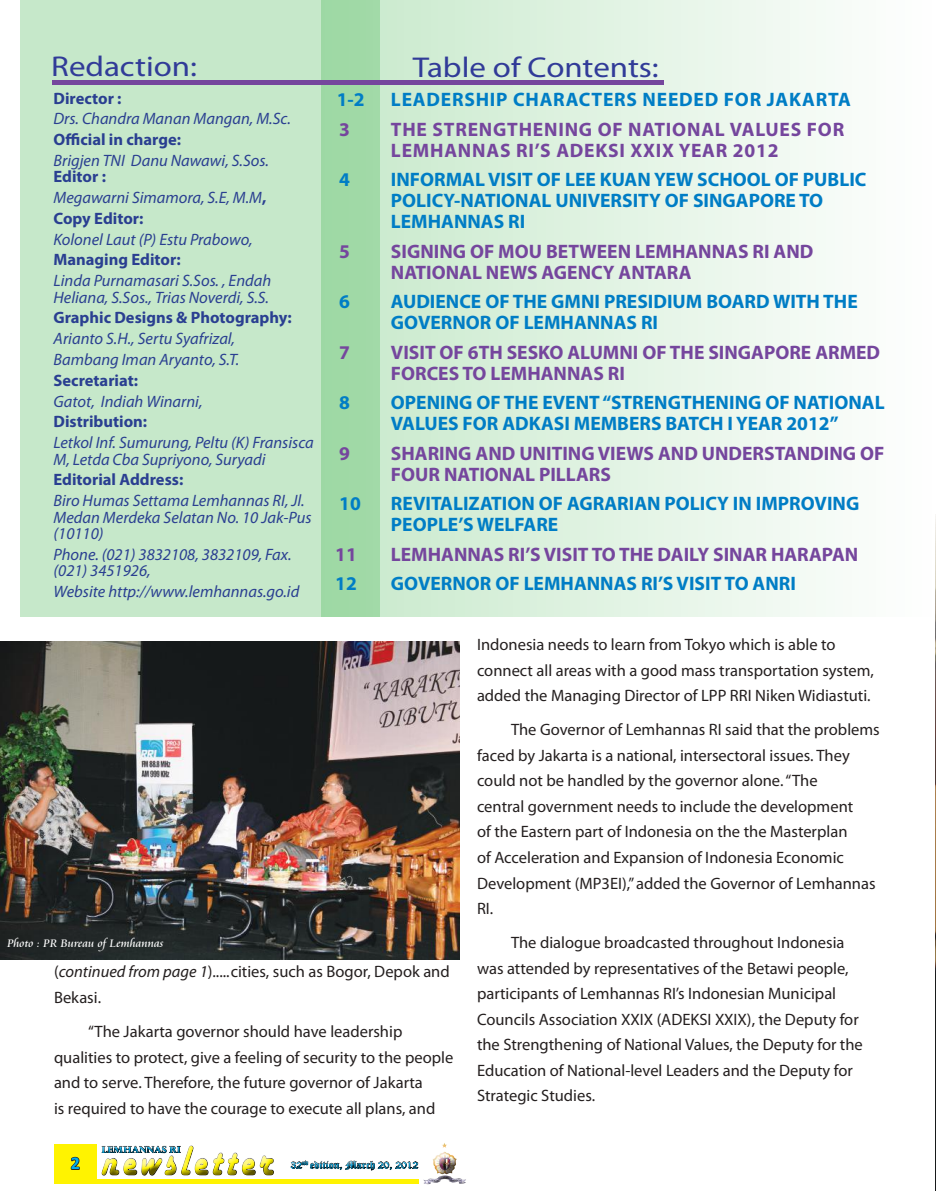
<style>
.page{position:relative;width:936px;height:1191px;background:#fff}
.page>*{position:absolute;margin:0;border:0;box-sizing:border-box;transform-origin:0 0}
.t1{font:43.2px "Harlow Solid";letter-spacing:.13em;color:#fff300;scale:.78 1}
.t2{font:28.8px "Myriad Pro";color:#313b98;scale:1.15 1}
.t3{font:700 19.5px/21px "Myriad Pro";color:#007dc5}
.t4{font:700 19.5px/21px "Myriad Pro";color:#75469d}
.t5{font:700 19.5px/21px "Myriad Pro";letter-spacing:.04em;color:#75469d}
.t6{font:700 19.5px "Myriad Pro";letter-spacing:.04em;color:#007dc5}
.t7{font:700 18px "Calibri";color:#00aeef}
.t8{font:16.5px/25.5px "Myriad Pro";color:#241f1f}
.t9{font:italic 16.5px/16.5px "Myriad Pro";color:#2a3f91}
.t10{font:700 16.5px "Myriad Pro";color:#2a3f91}
.t11{font:12px "Cataneo BT";color:#fff}
.t12{font:10.65px "Old English Text";color:#00aeef;scale:1.06 1}
.t13{font:700 10.65px "Perpetua";color:#00aeef;scale:1.06 1}
.s1{font-weight:700;font-style:normal}
.s2{font-style:italic}
</style>
<div class="page">
<img style="left:935px;top:514px;width:1px;height:677px">
<svg style="left:101px;top:1152px;width:174px;height:32px"></svg>
<div style="left:97px;top:1140px;width:97px;height:20px;background:#241f1f;opacity:.75"></div>
<div style="left:274px;top:1155px;width:162px;height:20px;background:#241f1f;opacity:.75"></div>
<div style="left:412px;top:1131px;width:95px;height:60px;background:#fff"></div>
<div style="left:421px;top:1139px;width:47px;height:46px;background:#241f1f;opacity:.75"></div>
<div style="left:54px;top:1144px;width:43px;height:37px;background:#fff300"></div>
<svg style="left:70px;top:1156px;width:10px;height:14px"></svg>
<hr style="left:54px;top:1179px;width:364px;height:4px;background:#fff300">
<div style="left:322px;top:0;width:613px;height:617px;background:linear-gradient(to right,#c6e8ca,#fff)"></div>
<svg style="left:20px;top:0;width:359px;height:617px;background:#bfe5c4"></svg>
<hr style="left:52px;top:81px;width:611px;height:4px;background:#75469d">
<img style="left:0;top:641px;width:459px;height:318px">
<h2 class="t2" style="left:51px;top:48px;width:128px">Redaction:</h2>
<h2 class="t2" style="left:413px;top:50px;width:215px">Table of Contents:</h2>
<p class="t10" style="left:54px;top:87px;width:70px">Director :</p>
<p class="t9" style="left:54px;top:110px;width:239px">Drs. Chandra Manan Mangan, M.Sc.</p>
<p class="t10" style="left:54px;top:129px;width:129px">Official in charge:</p>
<p class="t9" style="left:54px;top:152px;width:217px">Brigjen TNI Danu Nawawi, S.Sos.</p>
<p class="t9" style="left:54px;top:166px;width:214px;line-height:20.7px"><span class="s1">Editor :<br></span>Megawarni Simamora, S.E, M.M<span class="s1">,<br>Copy Editor:</span></p>
<p class="t9" style="left:54px;top:231px;width:200px">Kolonel Laut (P) Estu Prabowo,</p>
<p class="t10" style="left:54px;top:249px;width:129px">Managing Editor:</p>
<p class="t9" style="left:54px;top:272px;width:219px">Linda Purnamasari S.Sos. , Endah<br>Heliana, S.Sos., Trias Noverdi, S.S.</p>
<p class="t10" style="left:54px;top:307px;width:240px">Graphic Designs &amp; Photography:</p>
<p class="t9" style="left:54px;top:328px;width:187px;line-height:20.7px">Arianto S.H., Sertu Syafrizal,<br>Bambang Iman Aryanto, S.T.</p>
<p class="t10" style="left:54px;top:369px;width:86px">Secretariat:</p>
<p class="t9" style="left:54px;top:392px;width:150px">Gatot, Indiah Winarni,</p>
<p class="t10" style="left:54px;top:411px;width:95px">Distribution:</p>
<p class="t9" style="left:54px;top:434px;width:262px">Letkol Inf. Sumurung, Peltu (K) Fransisca<br>M, Letda Cba Supriyono, Suryadi</p>
<p class="t10" style="left:54px;top:469px;width:131px">Editorial Address:</p>
<p class="t9" style="left:54px;top:492px;width:259px">Biro Humas Settama Lemhannas RI, Jl.<br>Medan Merdeka Selatan No. 10 Jak-Pus (10110)</p>
<p class="t9" style="left:54px;top:546px;width:239px">Phone. (021) 3832108, 3832109, Fax. (021) 3451926,</p>
<p class="t9" style="left:54px;top:583px;width:247px">Website http://www.lemhannas.go.id</p>
<p class="t3" style="left:337px;top:88px;width:29px">1-2</p>
<p class="t4" style="left:339px;top:118px;width:12px">3</p>
<p class="t3" style="left:339px;top:168px;width:12px">4</p>
<p class="t4" style="left:339px;top:240px;width:12px">5</p>
<p class="t3" style="left:339px;top:290px;width:12px">6</p>
<p class="t4" style="left:339px;top:341px;width:12px">7</p>
<p class="t3" style="left:339px;top:391px;width:12px">8</p>
<p class="t4" style="left:339px;top:442px;width:12px">9</p>
<p class="t3" style="left:339px;top:492px;width:23px">10</p>
<p class="t4" style="left:335px;top:543px;width:23px">11</p>
<p class="t3" style="left:335px;top:572px;width:23px">12</p>
<p class="t6" style="left:391px;top:87px;width:461px">LEADERSHIP CHARACTERS NEEDED FOR JAKARTA</p>
<p class="t5" style="left:391px;top:118px;width:455px">THE STRENGTHENING OF NATIONAL VALUES FOR<br>LEMHANNAS RI’S ADEKSI XXIX YEAR 2012</p>
<p class="t3" style="left:391px;top:168px;width:477px">INFORMAL VISIT OF LEE KUAN YEW SCHOOL OF PUBLIC<br>POLICY-NATIONAL UNIVERSITY OF SINGAPORE TO<br>LEMHANNAS RI</p>
<p class="t4" style="left:391px;top:240px;width:424px">SIGNING OF MOU BETWEEN LEMHANNAS RI AND<br>NATIONAL NEWS AGENCY ANTARA</p>
<p class="t3" style="left:391px;top:290px;width:468px">AUDIENCE OF THE GMNI PRESIDIUM BOARD WITH THE<br>GOVERNOR OF LEMHANNAS RI</p>
<p class="t4" style="left:391px;top:341px;width:490px">VISIT OF 6TH SESKO ALUMNI OF THE SINGAPORE ARMED<br>FORCES TO LEMHANNAS RI</p>
<p class="t3" style="left:391px;top:391px;width:495px">OPENING OF THE EVENT “STRENGTHENING OF NATIONAL<br>VALUES FOR ADKASI MEMBERS BATCH I YEAR 2012”</p>
<p class="t4" style="left:391px;top:442px;width:495px">SHARING AND UNITING VIEWS AND UNDERSTANDING OF<br>FOUR NATIONAL PILLARS</p>
<p class="t3" style="left:391px;top:492px;width:470px">REVITALIZATION OF AGRARIAN POLICY IN IMPROVING<br>PEOPLE’S WELFARE</p>
<p class="t4" style="left:391px;top:543px;width:469px">LEMHANNAS RI’S VISIT TO THE DAILY SINAR HARAPAN</p>
<p class="t3" style="left:391px;top:572px;width:406px">GOVERNOR OF LEMHANNAS RI’S VISIT TO ANRI</p>
<p class="t11" style="left:7px;top:935px;width:158px">Photo : PR Bureau ofLemhannas</p>
<p class="t8" style="left:54px;top:959px;width:397px">(<span class="s2">continued from page 1</span>).....cities, such as Bogor, Depok and<br>Bekasi.</p>
<p class="t8" style="left:54px;top:1018px;width:401px;text-indent:34px">“The Jakarta governor should have leadership qualities to protect, give a feeling of security to the people and to serve. Therefore, the future governor of Jakarta<br>is required to have the courage to execute all plans, and</p>
<p class="t7" style="left:71px;top:1151px;width:11px">2</p>
<h1 class="t1" style="left:101px;top:1137px;width:221px">newsletter</h1>
<p class="t13" style="left:102px;top:1142px;width:76px">LEMHANNAS RI</p>
<p class="t12" style="left:290px;top:1157px;width:122px">32<sup>nd</sup> edition, March 20, 2012</p>
<p class="t8" style="left:477px;top:632px;width:398px">Indonesia needs to learn from Tokyo which is able to connect all areas with a good mass transportation system, added the Managing Director of LPP RRI Niken Widiastuti.</p>
<p class="t8" style="left:477px;top:717px;width:404px;text-indent:34px">The Governor of Lemhannas RI said that the problems faced by Jakarta is a national, intersectoral issues. They could not be handled by the governor alone. “The<br>central government needs to include the development<br>of the Eastern part of Indonesia on the the Masterplan<br>of Acceleration and Expansion of Indonesia Economic Development (MP3EI),” added the Governor of Lemhannas RI.</p>
<p class="t8" style="left:477px;top:929px;width:387px;text-indent:34px">The dialogue broadcasted throughout Indonesia was attended by representatives of the Betawi people, participants of Lemhannas RI’s Indonesian Municipal Councils Association XXIX (ADEKSI XXIX), the Deputy for the Strengthening of National Values, the Deputy for the Education of National-level Leaders and the Deputy for Strategic Studies.</p>
</div>
